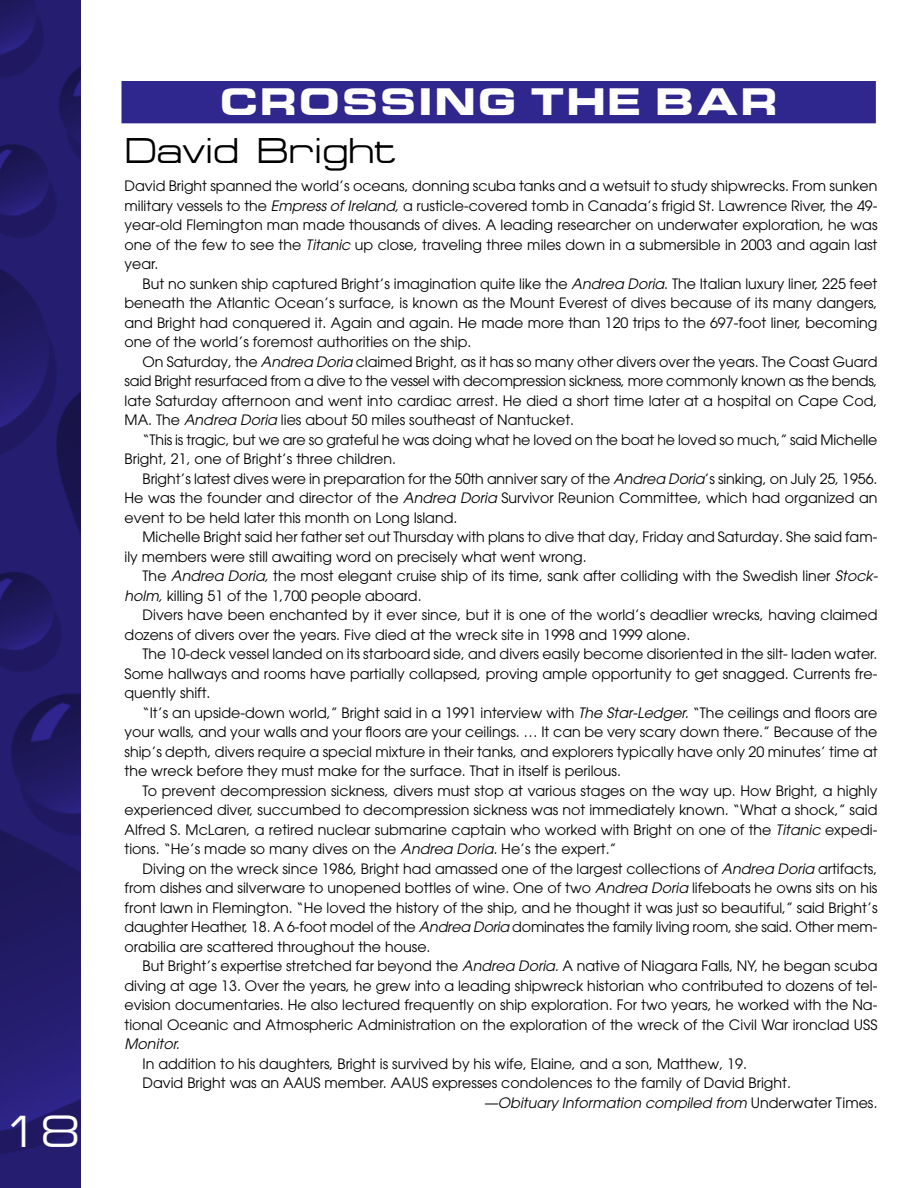
<style>
.page{position:relative;width:918px;height:1188px;background:#fff}
.page>*{position:absolute;margin:0;border:0;box-sizing:border-box;transform-origin:0 0}
.t1{font:45px "Micro Extended";color:#fff}
.t2{font:36px "Micro Extended";color:#000}
.t3{font:700 33px "Euro Technic Ext";letter-spacing:.1em;color:#fff}
.t4{font:14.25px/19.5px "Avant Garde";color:#000;text-align:justify}
.t5{font:italic 14.25px "Avant Garde";color:#000}
.s1{font-style:italic}
.s2{font-style:normal}
</style>
<div class="page">
<img style="left:0;top:0;width:81px;height:1188px">
<div style="left:123px;top:82px;width:751px;height:40px;background:#2f268e"></div>
<div style="left:122px;top:81px;width:754px;height:42px;border:3px solid #2f268e"></div>
<h1 class="t1" style="left:2px;top:1115px;width:79px">18</h1>
<h3 class="t3" style="left:221px;top:88px;width:558px">CROSSING THE BAR</h3>
<h2 class="t2" style="left:125px;top:137px;width:272px">David Bright</h2>
<p class="t4" style="left:125px;top:178px;width:754px">David Bright spanned the world’s oceans, donning scuba tanks and a wetsuit to study shipwrecks. From sunken military vessels to the <span class="s1">Empress of Ireland,</span> a rusticle-covered tomb in Canada’s frigid St. Lawrence River, the 49- year-old Flemington man made thousands of dives. A leading researcher on underwater exploration, he was one of the few to see the <span class="s1">Titanic</span> up close, traveling three miles down in a submersible in 2003 and again last year.</p>
<p class="t4" style="left:125px;top:275px;width:754px;text-indent:18px">But no sunken ship captured Bright’s imagination quite like the <span class="s1">Andrea Doria</span>. The Italian luxury liner, 225 feet beneath the Atlantic Ocean’s surface, is known as the Mount Everest of dives because of its many dangers, and Bright had conquered it. Again and again. He made more than 120 trips to the 697-foot liner, becoming one of the world’s foremost authorities on the ship.</p>
<p class="t4" style="left:125px;top:353px;width:754px;text-indent:18px">On Saturday, the <span class="s1">Andrea Doria</span> claimed Bright, as it has so many other divers over the years. The Coast Guard said Bright resurfaced from a dive to the vessel with decompression sickness, more commonly known as the bends, late Saturday afternoon and went into cardiac arrest. He died a short time later at a hospital on Cape Cod, MA. The <span class="s1">Andrea Doria</span> lies about 50 miles southeast of Nantucket.</p>
<p class="t4" style="left:125px;top:431px;width:754px;text-indent:18px">“This is tragic, but we are so grateful he was doing what he loved on the boat he loved so much,” said Michelle<br>Bright, 21, one of Bright’s three children.</p>
<p class="t4" style="left:125px;top:470px;width:754px;text-indent:18px">Bright’s latest dives were in preparation for the 50th anniver sary of the <span class="s1">Andrea Doria</span>’s sinking, on July 25, 1956.<br>He was the founder and director of the <span class="s1">Andrea Doria</span> Survivor Reunion Committee, which had organized an event to be held later this month on Long Island.</p>
<p class="t4" style="left:125px;top:529px;width:754px;text-indent:18px">Michelle Bright said her father set out Thursday with plans to dive that day, Friday and Saturday. She said fam&shy;ily members were still awaiting word on precisely what went wrong.</p>
<p class="t4" style="left:125px;top:568px;width:755px;text-indent:18px">The <span class="s1">Andrea Doria,</span> the most elegant cruise ship of its time, sank after colliding with the Swedish liner <span class="s1">Stock&shy;holm,</span> killing 51 of the 1,700 people aboard.</p>
<p class="t4" style="left:125px;top:607px;width:754px;text-indent:18px">Divers have been enchanted by it ever since, but it is one of the world’s deadlier wrecks, having claimed dozens of divers over the years. Five died at the wreck site in 1998 and 1999 alone.</p>
<p class="t4" style="left:125px;top:646px;width:755px;text-indent:18px">The 10-deck vessel landed on its starboard side, and divers easily become disoriented in the silt- laden water.<br>Some hallways and rooms have partially collapsed, proving ample opportunity to get snagged. Currents fre&shy;quently shift.</p>
<p class="t4" style="left:125px;top:704px;width:754px;text-indent:18px">“It’s an upside-down world,” Bright said in a 1991 interview with <span class="s1">The Star-Ledger.</span> “The ceilings and floors are your walls, and your walls and your floors are your ceilings. … It can be very scary down there.” Because of the ship’s depth, divers require a special mixture in their tanks, and explorers typically have only 20 minutes’ time at the wreck before they must make for the surface. That in itself is perilous.</p>
<p class="t4" style="left:125px;top:782px;width:754px;text-indent:18px">To prevent decompression sickness, divers must stop at various stages on the way up. How Bright, a highly experienced diver, succumbed to decompression sickness was not immediately known. “What a shock,” said Alfred S. McLaren, a retired nuclear submarine captain who worked with Bright on one of the <span class="s1">Titanic</span> expedi&shy;tions. “He’s made so many dives on the <span class="s1">Andrea Doria.</span> He’s the expert.”</p>
<p class="t4" style="left:125px;top:860px;width:754px;text-indent:18px">Diving on the wreck since 1986, Bright had amassed one of the largest collections of <span class="s1">Andrea Doria</span> artifacts, from dishes and silverware to unopened bottles of wine. One of two <span class="s1">Andrea Doria</span> lifeboats he owns sits on his front lawn in Flemington. “He loved the history of the ship, and he thought it was just so beautiful,” said Bright’s daughter Heather, 18. A 6-foot model of the <span class="s1">Andrea Doria</span> dominates the family living room, she said. Other mem&shy;orabilia are scattered throughout the house.</p>
<p class="t4" style="left:125px;top:958px;width:754px;text-indent:18px">But Bright’s expertise stretched far beyond the <span class="s1">Andrea Doria.</span> A native of Niagara Falls, NY, he began scuba diving at age 13. Over the years, he grew into a leading shipwreck historian who contributed to dozens of tel&shy;evision documentaries. He also lectured frequently on ship exploration. For two years, he worked with the Na&shy;tional Oceanic and Atmospheric Administration on the exploration of the wreck of the Civil War ironclad USS</p>
<p class="t5" style="left:125px;top:1039px;width:57px">Monitor.</p>
<p class="t4" style="left:143px;top:1055px;width:606px">In addition to his daughters, Bright is survived by his wife, Elaine, and a son, Matthew, 19.</p>
<p class="t4" style="left:143px;top:1075px;width:650px">David Bright was an AAUS member. AAUS expresses condolences to the family of David Bright.</p>
<p class="t5" style="left:484px;top:1097px;width:395px">—Obituary Information compiled from <span class="s2">Underwater Times</span>.</p>
</div>
